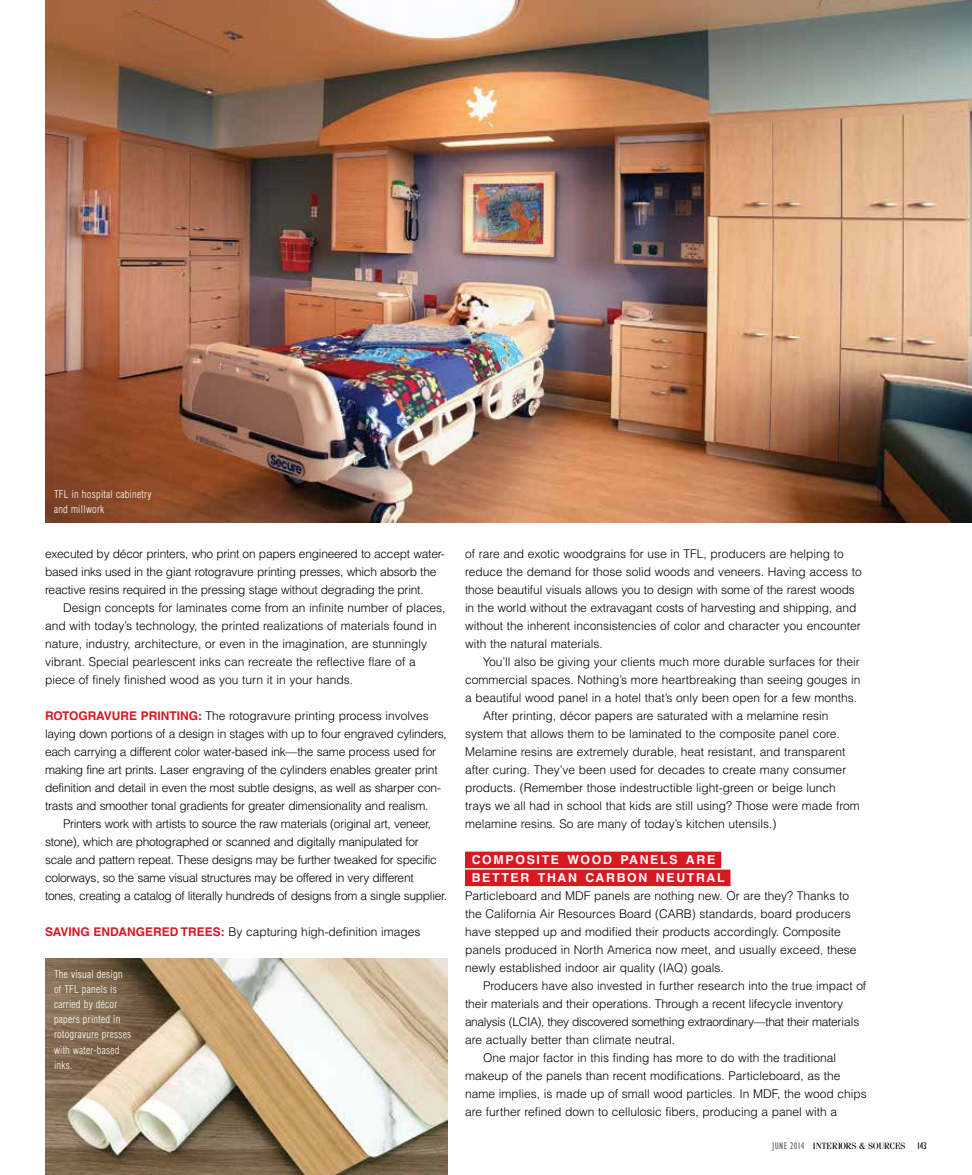
<style>
.page{position:relative;width:972px;height:1175px;background:#fff}
.page>*{position:absolute;margin:0;border:0;box-sizing:border-box;transform-origin:0 0}
.t1{font:700 12.3px/18px "Helvetica LT Std";letter-spacing:.135em;color:#fff}
.t2{font:300 12px/18px "Helvetica LT Std";color:#000}
.t3{font:300 12px/18px "Helvetica LT Std";letter-spacing:-.02em;color:#000}
.t4{font:300 12px/18px "Helvetica LT Std";letter-spacing:-.025em;color:#000}
.t5{font:300 12px "Helvetica LT Std";letter-spacing:-.03em;color:#000}
.t6{font:300 condensed 10.5px/15px "Helvetica LT Std";letter-spacing:.025em;color:#fff}
.t7{font:9px "Fenice Std";color:#000}
.s1{font-weight:700;color:#d71920}
.s2{font-family:"Humanist 521 BT";font-stretch:condensed;font-size:9.75px;color:#636466}
.s3{font-family:"Humanist 521 BT";font-stretch:condensed;font-size:9.75px}
</style>
<div class="page">
<div style="left:465px;top:851px;width:256px;height:17px;background:#d71920"></div>
<div style="left:465px;top:869px;width:265px;height:17px;background:#d71920"></div>
<img style="left:45px;top:0;width:927px;height:522px">
<img style="left:45px;top:958px;width:402px;height:216px">
<p class="t6" style="left:54px;top:486px;width:99px">TFL in hospital cabinetry and millwork</p>
<p class="t3" style="left:45px;top:545px;width:401px">executed by décor printers, who print on papers engineered to accept water&shy;based inks used in the giant rotogravure printing presses, which absorb the reactive resins required in the pressing stage without degrading the print.</p>
<p class="t2" style="left:45px;top:599px;width:402px;text-indent:18px">Design concepts for laminates come from an infinite number of places, and with today’s technology, the printed realizations of materials found in nature, industry, architecture, or even in the imagination, are stunningly vibrant. Special pearlescent inks can recreate the reflective flare of a piece of finely finished wood as you turn it in your hands.</p>
<p class="t3" style="left:45px;top:707px;width:403px"><span class="s1">ROTOGRAVURE PRINTING:</span> The rotogravure printing process involves laying down portions of a design in stages with up to four engraved cylinders, each carrying a different color water-based ink—the same process used for making fine art prints. Laser engraving of the cylinders enables greater print definition and detail in even the most subtle designs, as well as sharper con&shy;trasts and smoother tonal gradients for greater dimensionality and realism.</p>
<p class="t4" style="left:45px;top:815px;width:403px;text-indent:18px">Printers work with artists to source the raw materials (original art, veneer, stone), which are photographed or scanned and digitally manipulated for scale and pattern repeat. These designs may be further tweaked for specific colorways, so the same visual structures may be offered in very different tones, creating a catalog of literally hundreds of designs from a single supplier.</p>
<p class="t2" style="left:45px;top:923px;width:377px"><span class="s1">SAVING ENDANGERED TREES:</span> By capturing high-definition images</p>
<p class="t6" style="left:54px;top:967px;width:79px">The visual design of TFL panels is carried by décor papers printed in rotogravure presses with water-based inks.</p>
<p class="t2" style="left:465px;top:545px;width:398px">of rare and exotic woodgrains for use in TFL, producers are helping to reduce the demand for those solid woods and veneers. Having access to those beautiful visuals allows you to design with some of the rarest woods in the world without the extravagant costs of harvesting and shipping, and without the inherent inconsistencies of color and character you encounter with the natural materials.</p>
<p class="t2" style="left:483px;top:653px;width:378px">You’ll also be giving your clients much more durable surfaces for their</p>
<p class="t2" style="left:465px;top:671px;width:397px">commercial spaces. Nothing’s more heartbreaking than seeing gouges in</p>
<p class="t2" style="left:465px;top:689px;width:394px">a beautiful wood panel in a hotel that’s only been open for a few months.</p>
<p class="t2" style="left:483px;top:707px;width:347px">After printing, décor papers are saturated with a melamine resin</p>
<p class="t2" style="left:465px;top:725px;width:376px">system that allows them to be laminated to the composite panel core.</p>
<p class="t2" style="left:465px;top:743px;width:382px">Melamine resins are extremely durable, heat resistant, and transparent</p>
<p class="t2" style="left:465px;top:761px;width:383px">after curing. They’ve been used for decades to create many consumer</p>
<p class="t2" style="left:465px;top:779px;width:372px">products. (Remember those indestructible light-green or beige lunch</p>
<p class="t2" style="left:465px;top:797px;width:396px">trays we all had in school that kids are still using? Those were made from</p>
<p class="t2" style="left:465px;top:815px;width:313px">melamine resins. So are many of today’s kitchen utensils.)</p>
<p class="t1" style="left:472px;top:850px;width:254px">COMPOSITE WOOD PANELS ARE<br>BETTER THAN CARBON NEUTRAL</p>
<p class="t2" style="left:465px;top:887px;width:393px">Particleboard and MDF panels are nothing new. Or are they? Thanks to the California Air Resources Board (CARB) standards, board producers have stepped up and modified their products accordingly. Composite panels produced in North America now meet, and usually exceed, these newly established indoor air quality (IAQ) goals.</p>
<p class="t2" style="left:483px;top:977px;width:385px">Producers have also invested in further research into the true impact of</p>
<p class="t2" style="left:465px;top:995px;width:380px">their materials and their operations. Through a recent lifecycle inventory</p>
<p class="t5" style="left:465px;top:1014px;width:396px">analysis (LCIA), they discovered something extraordinary—that their materials</p>
<p class="t2" style="left:465px;top:1031px;width:212px">are actually better than climate neutral.</p>
<p class="t2" style="left:483px;top:1049px;width:355px">One major factor in this finding has more to do with the traditional</p>
<p class="t2" style="left:465px;top:1067px;width:377px">makeup of the panels than recent modifications. Particleboard, as the</p>
<p class="t2" style="left:465px;top:1085px;width:403px">name implies, is made up of small wood particles. In MDF, the wood chips</p>
<p class="t2" style="left:465px;top:1103px;width:374px">are further refined down to cellulosic fibers, producing a panel with a</p>
<p class="t7" style="left:772px;top:1140px;width:156px"><span class="s2">JUNE 2014</span> INTERIORS &amp; SOURCES <span class="s3">143</span></p>
</div>
